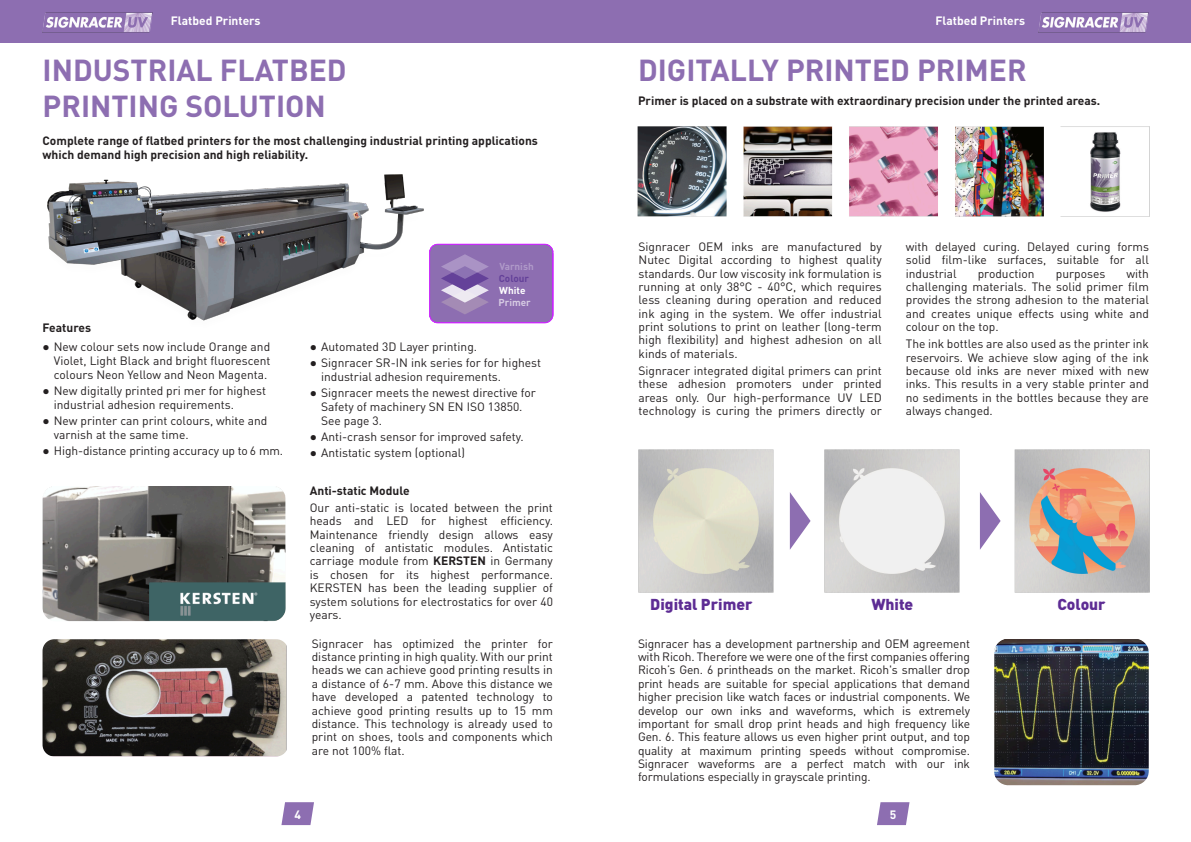
<style>
.page{position:relative;width:1191px;height:842px;background:#fff}
.page>*{position:absolute;margin:0;border:0;box-sizing:border-box;transform-origin:0 0}
.t1{font:700 30px/36px "DIN Pro";color:#8d6eb1}
.t2{font:900 15.6px "DIN Pro";color:#5d2c94}
.t3{font:12px/13.3px "DIN Pro";color:#231f20;text-align:justify}
.t4{font:700 12px/14px "DIN Pro";color:#231f20}
.t5{font:700 12px "DIN Pro";color:#fff}
.t6{font:700 10px "DIN Pro";color:rgb(255 255 255/.3)}
.t7{font:700 10px "DIN Pro";color:rgb(255 255 255/.65)}
.t8{font:700 10px "DIN Pro";color:#644199}
.t9{font:700 10px "DIN Pro";color:#fff}
.s1{font-family:"Helvetica"}
.s2{font-weight:700}
</style>
<div class="page">
<div style="left:0;top:0;width:1191px;height:43px;background:#8d6eb1"></div>
<svg style="left:281px;top:802px;width:33px;height:23px"></svg>
<svg style="left:877px;top:802px;width:32px;height:23px"></svg>
<img style="left:42px;top:13px;width:110px;height:19px">
<img style="left:1038px;top:13px;width:110px;height:19px">
<div style="left:429px;top:244px;width:124px;height:79px;background:#8d6eb1;border-radius:8px"></div>
<div style="left:429px;top:244px;width:124px;height:79px;border:1px dashed #cc1fff;border-radius:8px"></div>
<svg style="left:441px;top:254px;width:48px;height:60px"></svg>
<img style="left:47px;top:174px;width:376px;height:147px">
<img style="left:43px;top:486px;width:242px;height:135px;border-radius:14px">
<img style="left:149px;top:583px;width:137px;height:38px">
<img style="left:638px;top:449px;width:135px;height:143px">
<img style="left:824px;top:449px;width:135px;height:143px">
<img style="left:1014px;top:449px;width:135px;height:143px">
<svg style="left:790px;top:492px;width:20px;height:58px"></svg>
<svg style="left:980px;top:492px;width:20px;height:58px"></svg>
<img style="left:638px;top:127px;width:483px;height:89px">
<img style="left:994px;top:639px;width:154px;height:146px;border-radius:15px">
<img style="left:43px;top:639px;width:243px;height:117px">
<p class="t5" style="left:171px;top:16px;width:91px">Flatbed Printers</p>
<p class="t5" style="left:935px;top:16px;width:91px">Flatbed Printers</p>
<h1 class="t1" style="left:43px;top:55px;width:306px">INDUSTRIAL FLATBED<br>PRINTING SOLUTION</h1>
<h1 class="t1" style="left:638px;top:55px;width:390px">DIGITALLY PRINTED PRIMER</h1>
<p class="t4" style="left:638px;top:95px;width:464px">Primer is placed on a substrate with extraordinary precision under the printed areas.</p>
<p class="t4" style="left:43px;top:135px;width:497px">Complete range of flatbed printers for the most challenging industrial printing applications which demand high precision and high reliability.</p>
<p class="t6" style="left:499px;top:262px;width:36px">Varnish</p>
<p class="t8" style="left:499px;top:274px;width:32px">Colour</p>
<p class="t9" style="left:499px;top:286px;width:28px">White</p>
<p class="t4" style="left:43px;top:321px;width:50px">Features</p>
<p class="t3" style="left:54px;top:341px;width:218px;line-height:14px;text-indent:-11px"><span class="s1">●</span> New colour sets now include Orange and Violet, Light Black and bright fluorescent colours Neon Yellow and Neon Magenta.</p>
<p class="t3" style="left:54px;top:385px;width:214px;line-height:14px;text-indent:-11px"><span class="s1">●</span> New digitally printed pri mer for highest industrial adhesion requirements.</p>
<p class="t3" style="left:54px;top:415px;width:215px;line-height:14px;text-indent:-11px"><span class="s1">●</span> New printer can print colours, white and varnish at the same time.</p>
<p class="t3" style="left:43px;top:445px;width:242px"><span class="s1">●</span> High-distance printing accuracy up to 6 mm.</p>
<p class="t7" style="left:498px;top:298px;width:34px">Primer</p>
<p class="t3" style="left:310px;top:341px;width:169px"><span class="s1">●</span> Automated 3D Layer printing.</p>
<p class="t3" style="left:321px;top:357px;width:221px;line-height:14px;text-indent:-11px"><span class="s1">●</span> Signracer SR-IN ink series for for highest industrial adhesion requirements.</p>
<p class="t3" style="left:321px;top:387px;width:216px;line-height:14px;text-align:left;text-indent:-11px"><span class="s1">●</span> Signracer meets the newest directive for<br>Safety of machinery SN EN ISO 13850.<br>See page 3.</p>
<p class="t3" style="left:310px;top:431px;width:215px"><span class="s1">●</span> Anti-crash sensor for improved safety.</p>
<p class="t3" style="left:310px;top:447px;width:157px"><span class="s1">●</span> Antistatic system (optional)</p>
<p class="t4" style="left:310px;top:485px;width:101px">Anti-static Module</p>
<p class="t3" style="left:310px;top:502px;width:245px">Our anti-static is located between the print heads and LED for highest efficiency.<br>Maintenance friendly design allows easy cleaning of antistatic modules. Antistatic carriage module from <span class="s2">KERSTEN</span> in Germany is chosen for its highest performance.<br>KERSTEN has been the leading supplier of system solutions for electrostatics for over 40 years.</p>
<p class="t3" style="left:312px;top:638px;width:243px">Signracer has optimized the printer for distance printing in high quality. With our print heads we can achieve good printing results in a distance of 6-7 mm. Above this distance we have developed a patented technology to achieve good printing results up to 15 mm distance. This technology is already used to print on shoes, tools and components which are not 100% flat.</p>
<p class="t5" style="left:294px;top:809px;width:8px">4</p>
<p class="t3" style="left:638px;top:241px;width:245px">Signracer OEM inks are manufactured by Nutec Digital according to highest quality standards. Our low viscosity ink formulation is running at only 38°C - 40°C, which requires less cleaning during operation and reduced ink aging in the system. We offer industrial print solutions to print on leather (long-term high flexibility) and highest adhesion on all kinds of materials.</p>
<p class="t3" style="left:638px;top:365px;width:245px">Signracer integrated digital primers can print these adhesion promoters under printed areas only. Our high-performance UV LED technology is curing the primers directly or</p>
<p class="t3" style="left:905px;top:241px;width:245px">with delayed curing. Delayed curing forms solid film-like surfaces, suitable for all industrial</p>
<p class="t3" style="left:905px;top:268px;width:245px;text-indent:221px">with challenging materials. The solid primer film provides the strong adhesion to the material and creates unique effects using white and colour on the top.</p>
<p class="t3" style="left:905px;top:339px;width:245px">The ink bottles are also used as the printer ink reservoirs. We achieve slow aging of the ink because old inks are never mixed with new inks. This results in a very stable printer and no sediments in the bottles because they are always changed.</p>
<p class="t3" style="left:977px;top:268px;width:58px">production</p>
<p class="t3" style="left:1055px;top:268px;width:51px">purposes</p>
<p class="t2" style="left:650px;top:598px;width:104px">Digital Primer</p>
<p class="t2" style="left:871px;top:598px;width:44px">White</p>
<p class="t2" style="left:1057px;top:598px;width:50px">Colour</p>
<p class="t3" style="left:638px;top:638px;width:333px">Signracer has a development partnership and OEM agreement with Ricoh. Therefore we were one of the first companies offering Ricoh’s Gen. 6 printheads on the market. Ricoh's smaller drop print heads are suitable for special applications that demand higher precision like watch faces or industrial components. We develop our own inks and waveforms, which is extremely important for small drop print heads and high frequency like Gen. 6. This feature allows us even higher print output, and top quality at maximum printing speeds without compromise.<br>Signracer waveforms are a perfect match with our ink formulations especially in grayscale printing.</p>
<p class="t5" style="left:890px;top:809px;width:8px">5</p>
</div>
